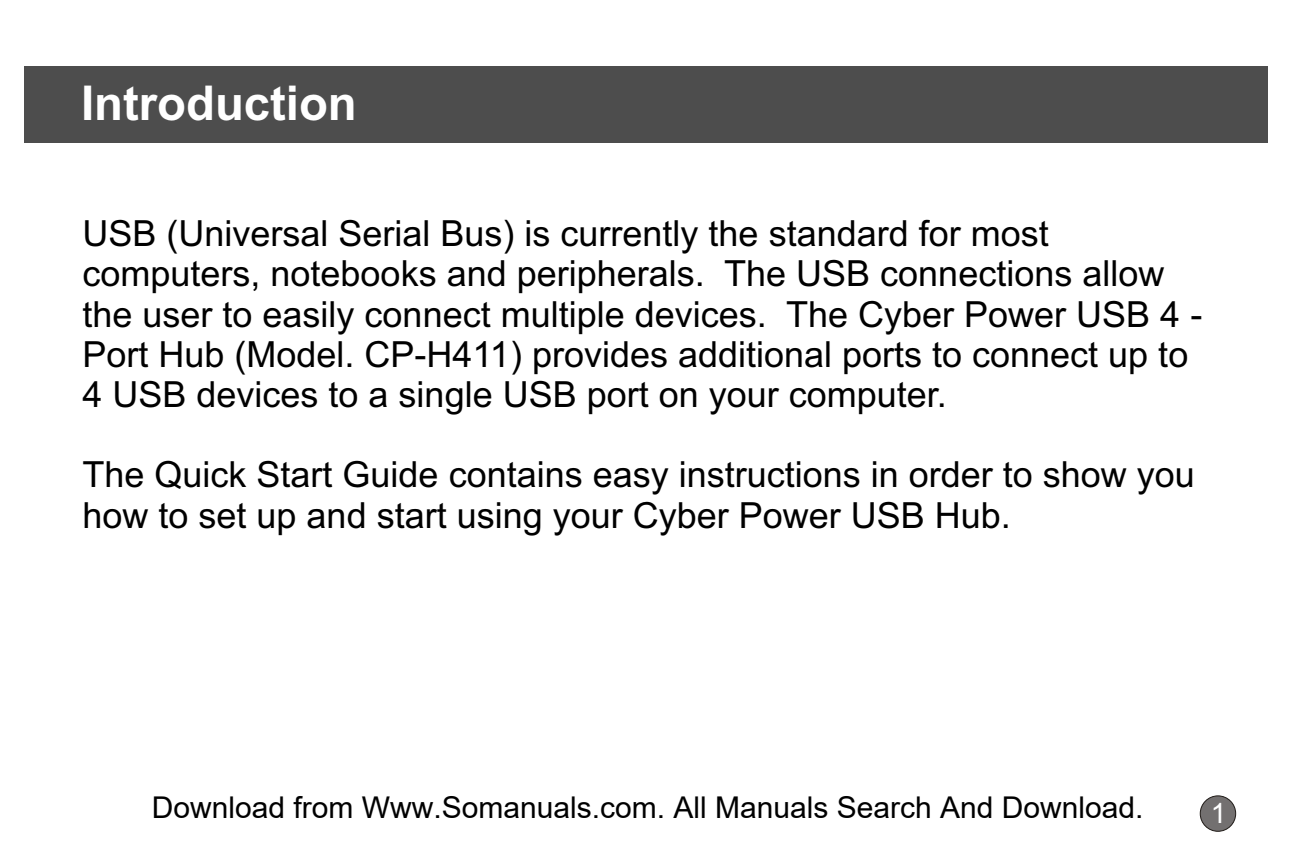
<style>
.page{position:relative;width:1296px;height:864px;background:#fff}
.page>*{position:absolute;margin:0;border:0;box-sizing:border-box;transform-origin:0 0}
.t1{font:700 48px "Arial";color:#fff}
.t2{font:36px/40.4px "Arial";color:#000}
.t3{font:30px "Arial";color:#000}
.t4{font:28px "Arial";color:#fff}
</style>
<div class="page">
<div style="left:24px;top:66px;width:1244px;height:76px;background:#4d4d4d"></div>
<div style="left:1200px;top:795px;width:36px;height:37px;background:#737070;border:1px solid #1f1a17;border-radius:50%"></div>
<h1 class="t1" style="left:81px;top:85px;width:277px">Introduction</h1>
<p class="t2" style="left:83px;top:217px;width:1121px">USB (Universal Serial Bus) is currently the standard for most computers, notebooks and peripherals. The USB connections allow the user to easily connect multiple devices. The Cyber Power USB 4 - Port Hub (Model. CP-H411) provides additional ports to connect up to 4 USB devices to a single USB port on your computer.</p>
<p class="t2" style="left:83px;top:458px;width:1114px">The Quick Start Guide contains easy instructions in order to show you how to set up and start using your Cyber Power USB Hub.</p>
<p class="t3" style="left:152px;top:791px;width:993px">Download from Www.Somanuals.com. All Manuals Search And Download.</p>
<p class="t4" style="left:1211px;top:803px;width:17px">1</p>
</div>
